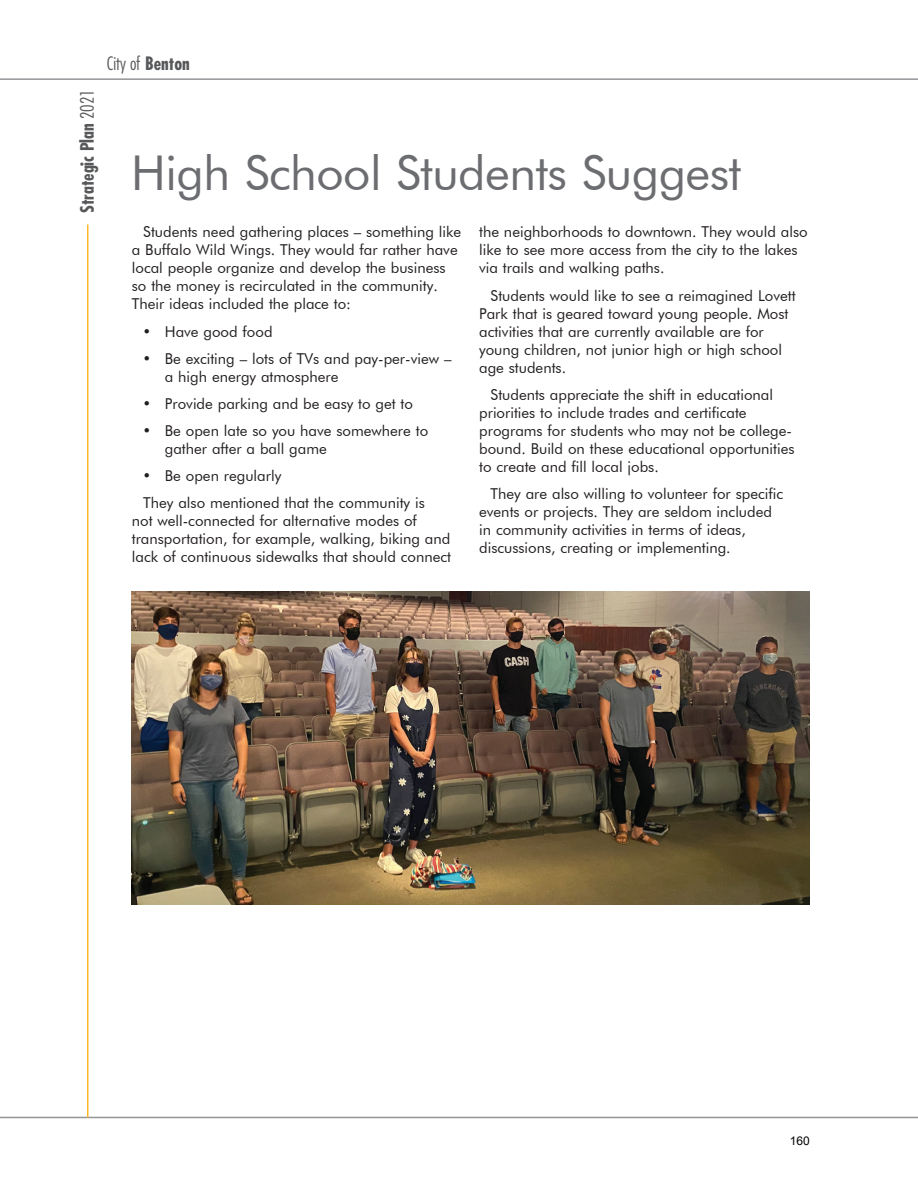
<style>
.page{position:relative;width:918px;height:1188px;background:#fff}
.page>*{position:absolute;margin:0;border:0;box-sizing:border-box;transform-origin:0 0}
.t1{font:48px "Futura BT";letter-spacing:-.01em;color:#6c6d70}
.t2{font:700 condensed 18px "Futura";color:#57585a}
.t3{font:300 condensed 18px "Futura";color:#57585a}
.t4{font:15px/18px "Futura BT";color:#231f20}
.t5{font:12px "Arial";color:#000}
.s1{font-weight:300}
.s2{font-weight:700}
</style>
<div class="page">
<hr style="left:0;top:78px;width:918px;height:2px;background:#939598">
<hr style="left:0;top:1117px;width:918px;height:1px;background:#939598">
<hr style="left:87px;top:225px;width:1px;height:893px;background:#fcb828">
<img style="left:132px;top:591px;width:678px;height:313px">
<p class="t2" style="left:76px;top:213px;width:126px;rotate:-90deg">Strategic Plan <span class="s1">2021</span></p>
<p class="t3" style="left:107px;top:52px;width:84px">City of <span class="s2">Benton</span></p>
<h1 class="t1" style="left:131px;top:144px;width:611px">High School Students Suggest</h1>
<p class="t4" style="left:132px;top:223px;width:331px;text-indent:11px">Students need gathering places – something like a Buffalo Wild Wings. They would far rather have local people organize and develop the business so the money is recirculated in the community.<br>Their ideas included the place to:</p>
<p class="t4" style="left:142px;top:322px;width:132px">• Have good food</p>
<p class="t4" style="left:165px;top:349px;width:288px;text-indent:-22px">• Be exciting – lots of TVs and pay-per-view – a high energy atmosphere</p>
<p class="t4" style="left:142px;top:395px;width:272px">• Provide parking and be easy to get to</p>
<p class="t4" style="left:165px;top:422px;width:265px;text-indent:-22px">• Be open late so you have somewhere to gather after a ball game</p>
<p class="t4" style="left:142px;top:462px;width:284px;line-height:27.2px">• Be open regularly<br>They also mentioned that the community is</p>
<p class="t4" style="left:132px;top:512px;width:321px">not well-connected for alternative modes of transportation, for example, walking, biking and lack of continuous sidewalks that should connect</p>
<p class="t4" style="left:479px;top:223px;width:330px">the neighborhoods to downtown. They would also like to see more access from the city to the lakes via trails and walking paths.</p>
<p class="t4" style="left:479px;top:286px;width:318px;text-indent:11px">Students would like to see a reimagined Lovett Park that is geared toward young people. Most activities that are currently available are for young children, not junior high or high school age students.</p>
<p class="t4" style="left:479px;top:385px;width:317px;text-indent:11px">Students appreciate the shift in educational priorities to include trades and certificate programs for students who may not be college&shy;bound. Build on these educational opportunities to create and fill local jobs.</p>
<p class="t4" style="left:479px;top:485px;width:305px;text-indent:11px">They are also willing to volunteer for specific events or projects. They are seldom included in community activities in terms of ideas, discussions, creating or implementing.</p>
<p class="t5" style="left:790px;top:1132px;width:22px">160</p>
</div>
